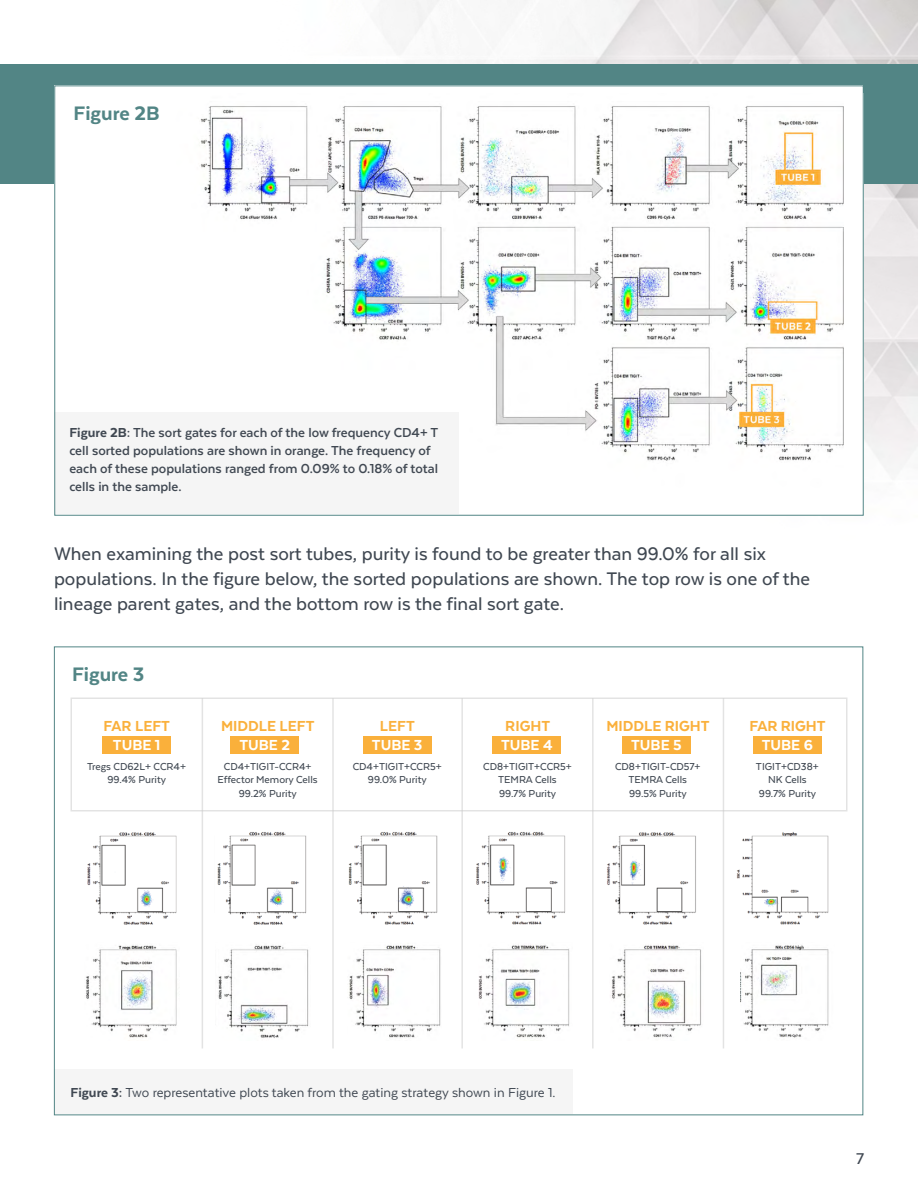
<style>
.page{position:relative;width:918px;height:1188px;background:#fff}
.page>*{position:absolute;margin:0;border:0;box-sizing:border-box;transform-origin:0 0}
.t1{font:800 22.5px "Texta";color:#528585}
.t2{font:500 21px/24.8px "Texta";color:#404852}
.t3{font:500 18px "Texta";color:#404852}
.t4{font:800 16.8px "Texta";color:#fab03b}
.t5{font:800 16.8px "Texta";color:#fff}
.t6{font:700 15px/18px "Texta";color:#404852}
.t7{font:15px "Texta";color:#404852}
.t8{font:500 11.7px/13.8px "Texta";color:#404852;text-align:center}
.s1{font-weight:800}
</style>
<div class="page">
<img style="left:0;top:0;width:918px;height:1116px">
<div style="left:0;top:65px;width:918px;height:119px;background:#528585"></div>
<div style="left:54px;top:86px;width:809px;height:428px;background:#fff"></div>
<img style="left:200px;top:106px;width:644px;height:355px">
<div style="left:54px;top:412px;width:405px;height:102px;background:#f5f5f5"></div>
<div style="left:54px;top:1070px;width:519px;height:44px;background:#f5f5f5"></div>
<div style="left:70px;top:698px;width:778px;height:114px;border:2px solid #c8c8c8"></div>
<img style="left:85px;top:829px;width:95px;height:98px">
<img style="left:85px;top:943px;width:95px;height:97px">
<img style="left:215px;top:829px;width:94px;height:98px">
<img style="left:216px;top:943px;width:95px;height:97px">
<img style="left:345px;top:829px;width:94px;height:98px">
<img style="left:347px;top:943px;width:95px;height:97px">
<img style="left:475px;top:829px;width:94px;height:98px">
<img style="left:478px;top:943px;width:95px;height:97px">
<img style="left:604px;top:829px;width:95px;height:98px">
<img style="left:609px;top:943px;width:95px;height:97px">
<img style="left:734px;top:829px;width:95px;height:98px">
<img style="left:740px;top:943px;width:95px;height:97px">
<div style="left:102px;top:736px;width:69px;height:18px;background:#fab03b"></div>
<div style="left:231px;top:736px;width:68px;height:18px;background:#fab03b"></div>
<div style="left:363px;top:736px;width:68px;height:18px;background:#fab03b"></div>
<div style="left:493px;top:736px;width:68px;height:18px;background:#fab03b"></div>
<div style="left:622px;top:736px;width:69px;height:18px;background:#fab03b"></div>
<div style="left:753px;top:736px;width:69px;height:18px;background:#fab03b"></div>
<hr style="left:202px;top:698px;width:1px;height:350px;background:#c8c8c8">
<hr style="left:332px;top:698px;width:2px;height:350px;background:#c8c8c8">
<hr style="left:461px;top:698px;width:2px;height:350px;background:#c8c8c8">
<hr style="left:592px;top:698px;width:2px;height:350px;background:#c8c8c8">
<hr style="left:723px;top:698px;width:1px;height:350px;background:#c8c8c8">
<p class="t1" style="left:74px;top:102px;width:88px">Figure 2B</p>
<p class="t6" style="left:69px;top:424px;width:370px"><span class="s1">Figure 2B:</span> The sort gates for each of the low frequency CD4+ T cell sorted populations are shown in orange. The frequency of each of these populations ranged from 0.09% to 0.18% of total cells in the sample.</p>
<p class="t2" style="left:54px;top:541px;width:758px">When examining the post sort tubes, purity is found to be greater than 99.0% for all six populations. In the figure below, the sorted populations are shown. The top row is one of the lineage parent gates, and the bottom row is the final sort gate.</p>
<p class="t1" style="left:72px;top:663px;width:74px">Figure 3</p>
<p class="t4" style="left:104px;top:717px;width:68px">FAR LEFT</p>
<p class="t4" style="left:221px;top:717px;width:95px">MIDDLE LEFT</p>
<p class="t4" style="left:380px;top:717px;width:37px">LEFT</p>
<p class="t4" style="left:505px;top:717px;width:46px">RIGHT</p>
<p class="t4" style="left:606px;top:717px;width:105px">MIDDLE RIGHT</p>
<p class="t4" style="left:749px;top:717px;width:78px">FAR RIGHT</p>
<p class="t5" style="left:113px;top:736px;width:49px">TUBE 1</p>
<p class="t5" style="left:239px;top:736px;width:52px">TUBE 2</p>
<p class="t5" style="left:372px;top:736px;width:52px">TUBE 3</p>
<p class="t5" style="left:501px;top:736px;width:53px">TUBE 4</p>
<p class="t5" style="left:631px;top:736px;width:52px">TUBE 5</p>
<p class="t5" style="left:762px;top:736px;width:53px">TUBE 6</p>
<p class="t8" style="left:87px;top:759px;width:100px">Tregs CD62L+ CCR4+<br>99.4% Purity</p>
<p class="t8" style="left:218px;top:759px;width:102px">CD4+TIGIT-CCR4+<br>Effector Memory Cells<br>99.2% Purity</p>
<p class="t8" style="left:353px;top:759px;width:90px">CD4+TIGIT+CCR5+<br>99.0% Purity</p>
<p class="t8" style="left:483px;top:759px;width:90px">CD8+TIGIT+CCR5+<br>TEMRA Cells<br>99.7% Purity</p>
<p class="t8" style="left:615px;top:759px;width:87px">CD8+TIGIT-CD57+<br>TEMRA Cells<br>99.5% Purity</p>
<p class="t8" style="left:756px;top:759px;width:64px">TIGIT+CD38+<br>NK Cells<br>99.7% Purity</p>
<p class="t7" style="left:70px;top:1085px;width:486px"><span class="s1">Figure 3:</span> Two representative plots taken from the gating strategy shown in Figure 1.</p>
<p class="t3" style="left:856px;top:1150px;width:9px">7</p>
</div>
